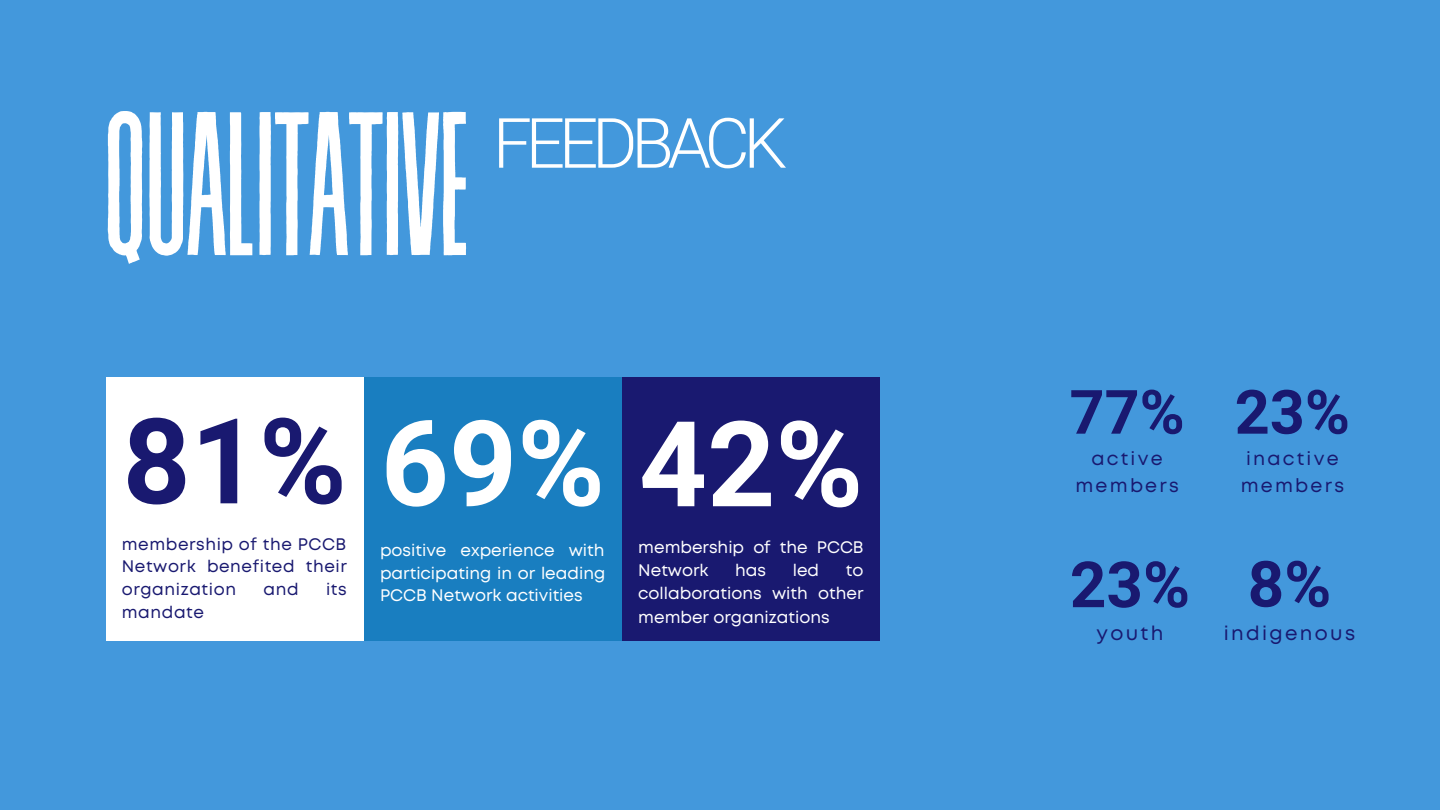
<style>
.page{position:relative;width:1440px;height:810px;background:#4398dc}
.page>*{position:absolute;margin:0;border:0;box-sizing:border-box;transform-origin:0 0}
.t1{font:204px "Revive 80 Tall";letter-spacing:-.035em;color:#fff}
.t2{font:700 118.9px "Roboto";color:#fff}
.t3{font:700 118.9px "Roboto";color:#191970}
.t4{font:300 69.4px "Roboto";letter-spacing:-.09em;color:#fff}
.t5{font:700 63.8px "Roboto";color:#191970}
.t6{font:700 61.1px "Roboto";color:#191970}
.t7{font:19.7px "Mont";letter-spacing:.12em;color:#191970}
.t8{font:18.9px/26.2px "Mont";letter-spacing:.12em;color:#191970;text-align:center}
.t9{font:16.7px/23.2px "Mont";color:#fff;text-align:justify}
.t10{font:16.7px/22.7px "Mont";letter-spacing:.035em;color:#191970;text-align:justify}
</style>
<div class="page">
<div style="left:106px;top:377px;width:258px;height:264px;background:#fff"></div>
<div style="left:364px;top:377px;width:258px;height:264px;background:#197ec0"></div>
<div style="left:622px;top:377px;width:258px;height:264px;background:#191970"></div>
<h1 class="t1" style="left:101px;top:80px;width:374px">QUALITATIVE</h1>
<h3 class="t4" style="left:493px;top:103px;width:296px">FEEDBACK</h3>
<h2 class="t3" style="left:123px;top:393px;width:226px">81%</h2>
<p class="t10" style="left:122px;top:534px;width:226px">membership of the PCCB Network benefited their organization</p>
<p class="t10" style="left:264px;top:579px;width:37px">and</p>
<p class="t10" style="left:326px;top:579px;width:22px">its</p>
<p class="t10" style="left:122px;top:602px;width:84px">mandate</p>
<h2 class="t2" style="left:381px;top:396px;width:484px">69% 42%</h2>
<p class="t9" style="left:638px;top:537px;width:227px">membership of the PCCB<br>Network</p>
<p class="t9" style="left:380px;top:541px;width:227px;line-height:22.3px">positive experience with participating in or leading PCCB Network activities</p>
<p class="t9" style="left:735px;top:560px;width:32px">has</p>
<p class="t9" style="left:793px;top:560px;width:28px">led</p>
<p class="t9" style="left:638px;top:560px;width:227px;text-indent:208px">to collaborations with other member organizations</p>
<h3 class="t6" style="left:1069px;top:377px;width:117px">77%</h3>
<p class="t8" style="left:1075px;top:447px;width:105px">active members</p>
<h3 class="t5" style="left:1070px;top:548px;width:122px">23%</h3>
<p class="t7" style="left:1097px;top:626px;width:68px">youth</p>
<h3 class="t6" style="left:1235px;top:377px;width:117px">23%</h3>
<p class="t8" style="left:1241px;top:447px;width:105px;text-align:left">inactive members</p>
<h3 class="t5" style="left:1248px;top:547px;width:85px">8%</h3>
<p class="t7" style="left:1224px;top:626px;width:133px">indigenous</p>
</div>
